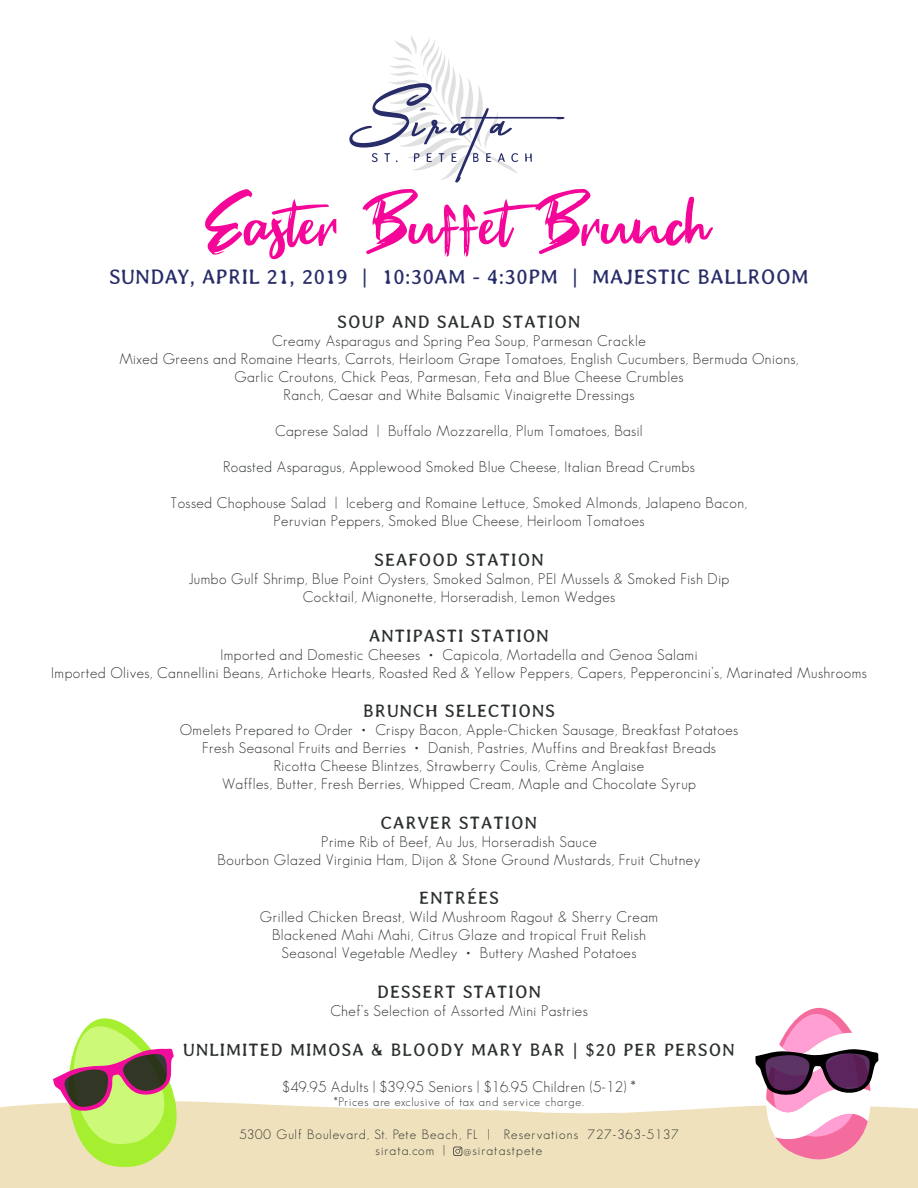
<style>
.page{position:relative;width:918px;height:1188px;background:#fff}
.page>*{position:absolute;margin:0;border:0;box-sizing:border-box;transform-origin:0 0}
.t1{font:87.3px "Fake Serif";color:#f40699}
.t2{font:21px "Averia";color:#282d69}
.t3{font:18px "Averia";letter-spacing:.03em;color:#2c3030}
.t4{font:300 15px/18px "Geosans";letter-spacing:.03em;color:#2c3030;text-align:center}
.t5{font:300 13.2px/15.9px "Geosans";letter-spacing:.08em;color:#2c3030}
.t6{font:300 12px "Geosans";letter-spacing:.075em;color:#2c3030}
</style>
<div class="page">
<svg style="left:0;top:1102px;width:918px;height:86px;background:#f0e2bf"></svg>
<svg style="left:743px;top:1008px;width:151px;height:152px"></svg>
<svg style="left:52px;top:1018px;width:149px;height:150px"></svg>
<svg style="left:349px;top:35px;width:215px;height:148px"></svg>
<svg style="left:453px;top:1147px;width:9px;height:9px"></svg>
<h1 class="t1" style="left:205px;top:176px;width:507px">Easter BuffetBrunch</h1>
<h2 class="t2" style="left:109px;top:265px;width:701px">SUNDAY, APRIL 21, 2019 | 10:30AM - 4:30PM | MAJESTIC BALLROOM</h2>
<p class="t3" style="left:337px;top:312px;width:245px">SOUP AND SALAD STATION</p>
<p class="t4" style="left:119px;top:332px;width:681px">Creamy Asparagus and Spring Pea Soup, Parmesan Crackle<br>Mixed Greens and Romaine Hearts, Carrots, Heirloom Grape Tomatoes, English Cucumbers, Bermuda Onions, Garlic Croutons, Chick Peas, Parmesan, Feta and Blue Cheese Crumbles<br>Ranch, Caesar and White Balsamic Vinaigrette Dressings</p>
<p class="t4" style="left:275px;top:422px;width:369px">Caprese Salad | Buffalo Mozzarella, Plum Tomatoes, Basil</p>
<p class="t4" style="left:223px;top:458px;width:473px">Roasted Asparagus, Applewood Smoked Blue Cheese, Italian Bread Crumbs</p>
<p class="t4" style="left:171px;top:494px;width:578px">Tossed Chophouse Salad | Iceberg and Romaine Lettuce, Smoked Almonds, Jalapeno Bacon,<br>Peruvian Peppers, Smoked Blue Cheese, Heirloom Tomatoes</p>
<p class="t3" style="left:374px;top:550px;width:171px">SEAFOOD STATION</p>
<p class="t4" style="left:189px;top:570px;width:542px">Jumbo Gulf Shrimp, Blue Point Oysters, Smoked Salmon, PEI Mussels &amp; Smoked Fish Dip<br>Cocktail, Mignonette, Horseradish, Lemon Wedges</p>
<p class="t3" style="left:369px;top:626px;width:182px">ANTIPASTI STATION</p>
<p class="t4" style="left:51px;top:645px;width:817px">Imported and Domestic Cheeses • Capicola, Mortadella and Genoa Salami<br>Imported Olives, Cannellini Beans, Artichoke Hearts, Roasted Red &amp; Yellow Peppers, Capers, Pepperoncini’s, Marinated Mushrooms</p>
<p class="t3" style="left:363px;top:701px;width:194px">BRUNCH SELECTIONS</p>
<p class="t4" style="left:180px;top:721px;width:560px">Omelets Prepared to Order • Crispy Bacon, Apple-Chicken Sausage, Breakfast Potatoes Fresh Seasonal Fruits and Berries • Danish, Pastries, Muffins and Breakfast Breads Ricotta Cheese Blintzes, Strawberry Coulis, Crème Anglaise<br>Waffles, Butter, Fresh Berries, Whipped Cream, Maple and Chocolate Syrup</p>
<p class="t3" style="left:381px;top:813px;width:158px">CARVER STATION</p>
<p class="t4" style="left:218px;top:833px;width:484px">Prime Rib of Beef, Au Jus, Horseradish Sauce<br>Bourbon Glazed Virginia Ham, Dijon &amp; Stone Ground Mustards, Fruit Chutney</p>
<p class="t3" style="left:419px;top:888px;width:82px">ENTRÉES</p>
<p class="t4" style="left:260px;top:908px;width:400px">Grilled Chicken Breast, Wild Mushroom Ragout &amp; Sherry Cream<br>Blackened Mahi Mahi, Citrus Glaze and tropical Fruit Relish<br>Seasonal Vegetable Medley • Buttery Mashed Potatoes</p>
<p class="t3" style="left:377px;top:982px;width:166px">DESSERT STATION</p>
<p class="t4" style="left:330px;top:1002px;width:259px">Chef’s Selection of Assorted Mini Pastries</p>
<p class="t3" style="left:183px;top:1040px;width:554px">UNLIMITED MIMOSA &amp; BLOODY MARY BAR | $20 PER PERSON</p>
<p class="t4" style="left:282px;top:1077px;width:355px">$49.95 Adults | $39.95 Seniors | $16.95 Children (5-12) *</p>
<p class="t6" style="left:334px;top:1095px;width:251px">*Prices are exclusive of tax and service charge.</p>
<p class="t5" style="left:376px;top:1127px;width:305px;text-indent:-136px">5300 Gulf Boulevard, St. Pete Beach, FL | Reservations 727-363-5137 sirata.com |</p>
<p class="t5" style="left:464px;top:1143px;width:80px">@siratastpete</p>
</div>
